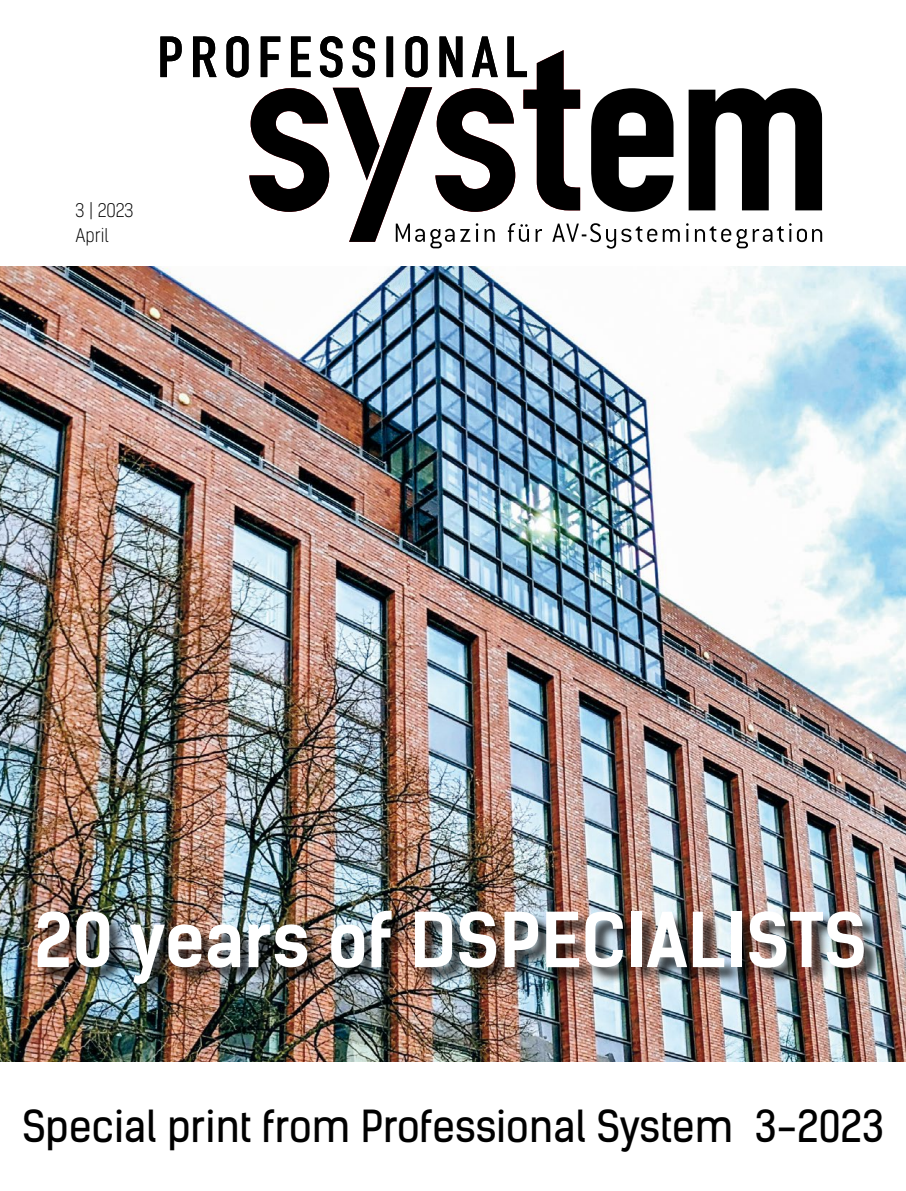
<style>
.page{position:relative;width:906px;height:1191px;background:#fff}
.page>*{position:absolute;margin:0;border:0;box-sizing:border-box;transform-origin:0 0}
._02_Head{font:700 72px "Kelson Sans";color:#fff}
._03_Motto{font:42px "Kelson Sans";color:#000}
._00_Ausgabe{font:300 18px "Kelson";color:#000}
</style>
<div class="page">
<img style="left:0;top:267px;width:906px;height:794px">
<svg style="left:686px;top:223px;width:2px;height:19px"></svg>
<svg style="left:695px;top:226px;width:88px;height:22px"></svg>
<svg style="left:789px;top:223px;width:2px;height:19px"></svg>
<svg style="left:797px;top:229px;width:25px;height:13px"></svg>
<svg style="left:688px;top:88px;width:134px;height:122px"></svg>
<svg style="left:160px;top:36px;width:520px;height:213px"></svg>
<div style="left:39px;top:912px;width:842px;height:88px;background:#000;opacity:.75"></div>
<p class="_00_Ausgabe" style="left:75px;top:199px;width:60px">3 | 2023</p>
<p class="_00_Ausgabe" style="left:75px;top:224px;width:35px">April</p>
<p class="_02_Head" style="left:34px;top:896px;width:834px">20 years of DSPECIALISTS</p>
<p class="_03_Motto" style="left:22px;top:1100px;width:863px">Special print from Professional System 3-2023</p>
</div>
